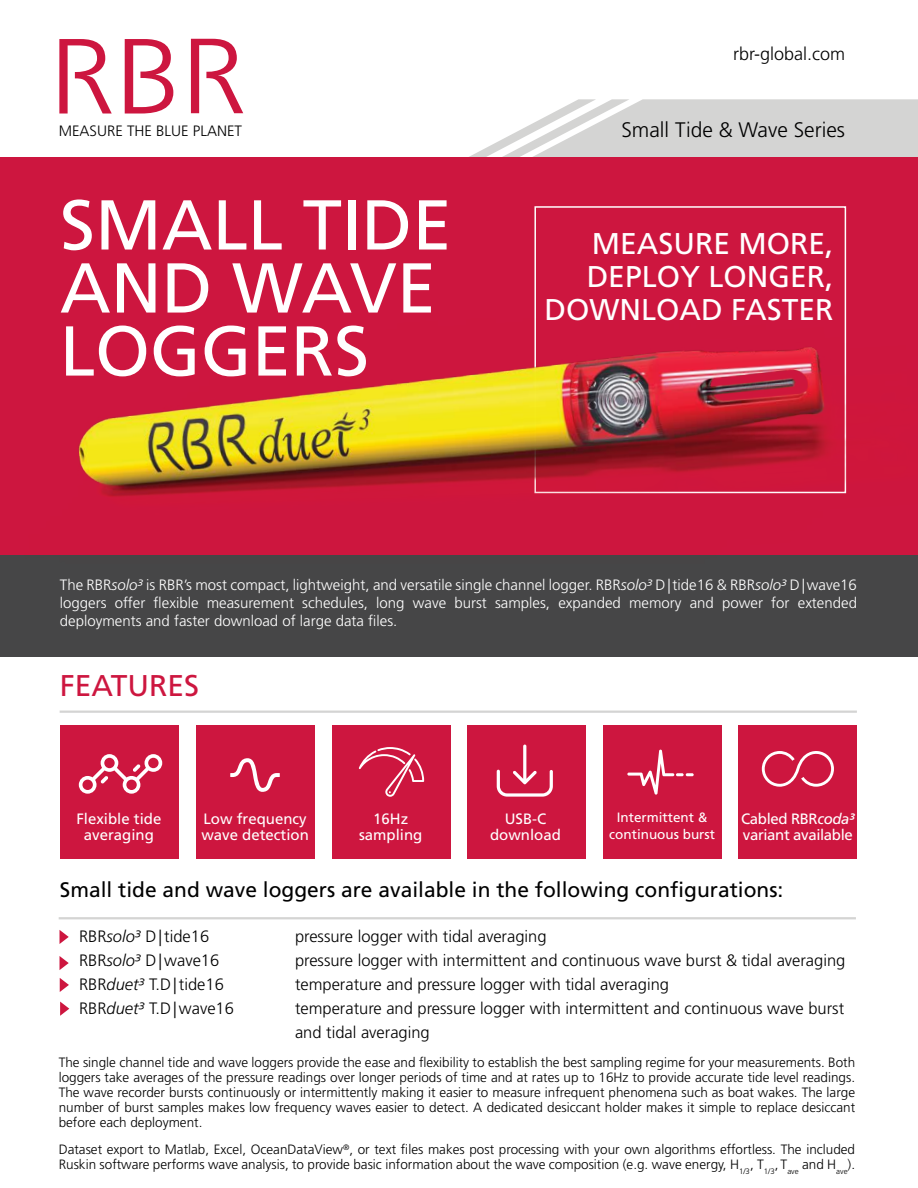
<style>
.page{position:relative;width:918px;height:1188px;background:#fff}
.page>*{position:absolute;margin:0;border:0;box-sizing:border-box;transform-origin:0 0}
.t1{font:70.5px/63px "Frutiger LT Std";color:#fff}
.t2{font:30px/33px "Frutiger LT Std";color:#fff;text-align:right}
.t3{font:30px "Frutiger LT Std";color:#cd163f}
.t4{font:21px "Frutiger LT Std";color:#000}
.t5{font:300 21px "Frutiger LT Std";color:#000}
.t6{font:300 18px "Frutiger LT Std";color:#000}
.t7{font:300 16.5px/24px "Frutiger LT Std";color:#000}
.t8{font:300 15px/18px "Frutiger LT Std";color:#fff;text-align:justify}
.t9{font:15px/16.5px "Frutiger LT Std";color:#fff;text-align:center}
.t10{font:15px/16.5px "Frutiger LT Std";letter-spacing:-.025em;color:#fff}
.t11{font:300 15px "Frutiger LT Std";color:#000}
.t12{font:300 13.5px/15px "Frutiger LT Std";color:#000;text-align:justify}
.t13{font:13.5px/16.5px "Frutiger LT Std";color:#fff;text-align:center}
.s1{font-style:italic}
</style>
<div class="page">
<svg style="left:469px;top:99px;width:449px;height:58px"></svg>
<div style="left:0;top:157px;width:918px;height:398px;background:#cd163f"></div>
<div style="left:0;top:555px;width:918px;height:102px;background:#464647"></div>
<div style="left:60px;top:725px;width:118px;height:133px;background:#cd163f"></div>
<div style="left:196px;top:725px;width:118px;height:133px;background:#cd163f"></div>
<div style="left:467px;top:725px;width:118px;height:133px;background:#cd163f"></div>
<div style="left:603px;top:725px;width:118px;height:133px;background:#cd163f"></div>
<div style="left:739px;top:725px;width:118px;height:133px;background:#cd163f"></div>
<svg style="left:230px;top:758px;width:50px;height:34px"></svg>
<svg style="left:762px;top:751px;width:72px;height:36px"></svg>
<svg style="left:79px;top:754px;width:83px;height:40px"></svg>
<svg style="left:497px;top:745px;width:56px;height:52px"></svg>
<svg style="left:627px;top:750px;width:67px;height:44px"></svg>
<svg style="left:125px;top:39px;width:48px;height:75px"></svg>
<svg style="left:59px;top:39px;width:53px;height:75px"></svg>
<svg style="left:191px;top:39px;width:52px;height:74px"></svg>
<img style="left:78px;top:319px;width:769px;height:178px">
<hr style="left:60px;top:711px;width:797px;height:2px;background:#d4d4d3">
<svg style="left:60px;top:930px;width:9px;height:14px"></svg>
<svg style="left:60px;top:956px;width:9px;height:14px"></svg>
<svg style="left:60px;top:978px;width:9px;height:14px"></svg>
<svg style="left:60px;top:1002px;width:9px;height:14px"></svg>
<hr style="left:59px;top:917px;width:797px;height:2px;background:#d4d4d3">
<div style="left:333px;top:726px;width:118px;height:133px;background:#cd163f"></div>
<svg style="left:359px;top:747px;width:65px;height:50px"></svg>
<p class="t11" style="left:59px;top:123px;width:185px">MEASURE THE BLUE PLANET</p>
<h1 class="t1" style="left:60px;top:194px;width:393px">SMALL TIDE<br>AND WAVE<br>LOGGERS</h1>
<h3 class="t6" style="left:733px;top:43px;width:114px">rbr-global.com</h3>
<h3 class="t5" style="left:621px;top:118px;width:225px">Small Tide &amp; Wave Series</h3>
<h2 class="t2" style="left:544px;top:227px;width:290px">MEASURE MORE,<br>DEPLOY LONGER,<br>DOWNLOAD FASTER</h2>
<p class="t8" style="left:60px;top:576px;width:799px">The RBR<span class="s1">solo³</span> is RBR’s most compact, lightweight, and versatile single channel logger. RBR<span class="s1">solo³</span> D|tide16 &amp; RBR<span class="s1">solo³</span> D|wave16 loggers offer flexible measurement schedules, long wave burst samples, expanded memory and power for extended deployments and faster download of large data files.</p>
<h2 class="t3" style="left:60px;top:668px;width:141px">FEATURES</h2>
<p class="t9" style="left:76px;top:810px;width:87px">Flexible tide averaging</p>
<p class="t9" style="left:201px;top:810px;width:109px;text-align:left">Low frequency wave detection</p>
<p class="t9" style="left:490px;top:810px;width:72px">USB-C download</p>
<p class="t13" style="left:609px;top:810px;width:107px">Intermittent &amp; continuous burst</p>
<p class="t10" style="left:741px;top:810px;width:115px">Cabled RBR<span class="s1">coda³ </span>variant available</p>
<p class="t9" style="left:359px;top:810px;width:65px">16Hz sampling</p>
<h3 class="t4" style="left:60px;top:877px;width:725px">Small tide and wave loggers are available in the following configurations:</h3>
<p class="t7" style="left:79px;top:925px;width:132px">RBR<span class="s1">solo³</span> D|tide16</p>
<p class="t7" style="left:295px;top:925px;width:253px">pressure logger with tidal averaging</p>
<p class="t7" style="left:79px;top:949px;width:142px">RBR<span class="s1">solo³</span> D|wave16</p>
<p class="t7" style="left:295px;top:949px;width:552px">pressure logger with intermittent and continuous wave burst &amp; tidal averaging</p>
<p class="t7" style="left:79px;top:973px;width:146px">RBR<span class="s1">duet³</span> T.D|tide16</p>
<p class="t7" style="left:295px;top:973px;width:376px">temperature and pressure logger with tidal averaging</p>
<p class="t7" style="left:79px;top:997px;width:156px">RBR<span class="s1">duet³</span> T.D|wave16</p>
<p class="t7" style="left:295px;top:997px;width:551px">temperature and pressure logger with intermittent and continuous wave burst and tidal averaging</p>
<p class="t12" style="left:59px;top:1055px;width:798px">The single channel tide and wave loggers provide the ease and flexibility to establish the best sampling regime for your measurements. Both loggers take averages of the pressure readings over longer periods of time and at rates up to 16Hz to provide accurate tide level readings.<br>The wave recorder bursts continuously or intermittently making it easier to measure infrequent phenomena such as boat wakes. The large number of burst samples makes low frequency waves easier to detect. A dedicated desiccant holder makes it simple to replace desiccant before each deployment.</p>
<p class="t12" style="left:59px;top:1142px;width:798px">Dataset export to Matlab, Excel, OceanDataView<sup>®</sup>, or text files makes post processing with your own algorithms effortless. The included<br>Ruskin software performs wave analysis, to provide basic information about the wave composition (e.g. wave energy, H<sub>1/3</sub>, T<sub>1/3</sub>, T<sub>ave</sub> and H<sub>ave</sub>).</p>
</div>
